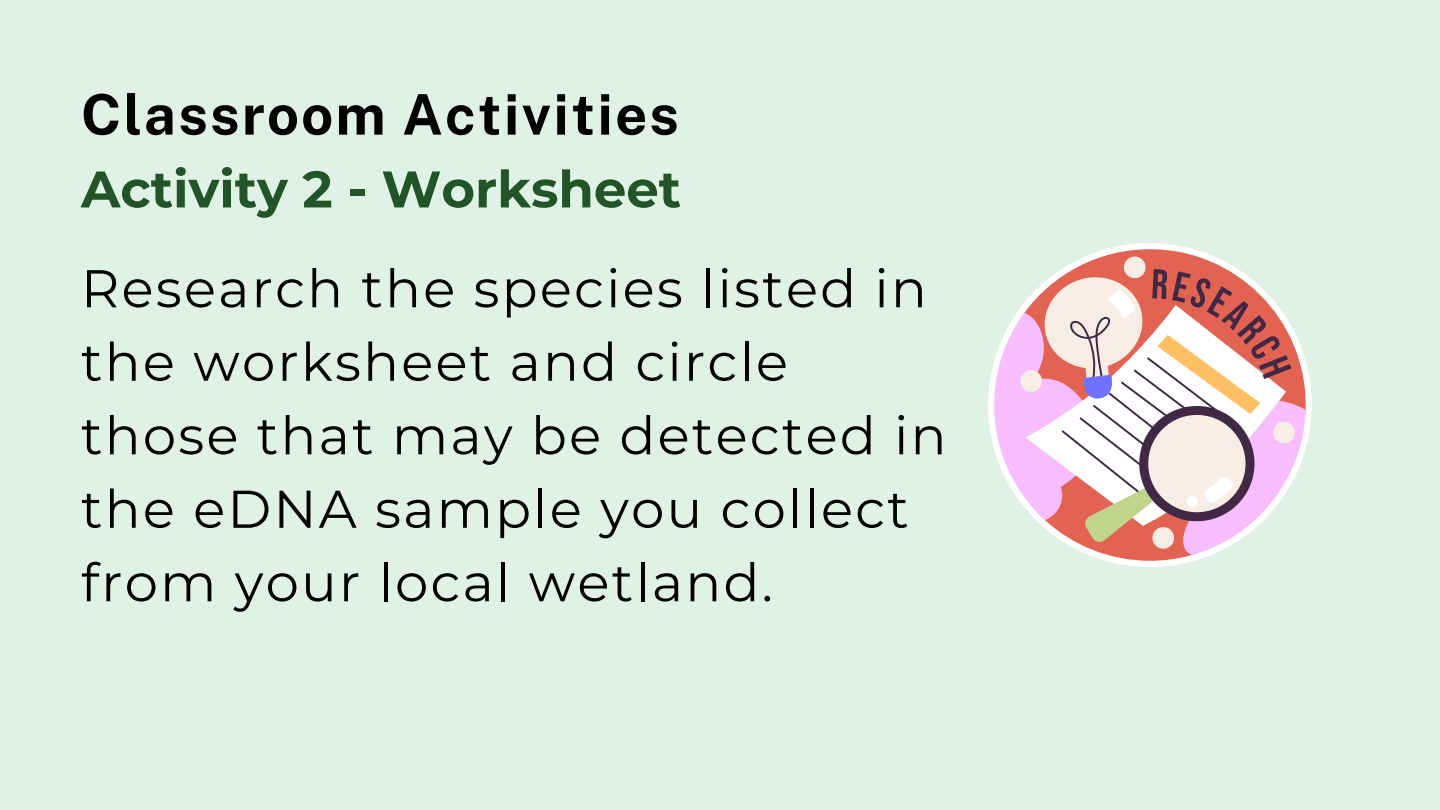
<style>
.page{position:relative;width:1440px;height:810px;background:#e0f1e5}
.page>*{position:absolute;margin:0;border:0;box-sizing:border-box;transform-origin:0 0}
.t1{font:700 56px "Public Sans";letter-spacing:.04em;color:#000}
.t2{font:53px/73.5px "Montserrat";letter-spacing:.04em;color:#000}
.t3{font:700 51.4px "Montserrat";color:#215427}
</style>
<div class="page">
<svg style="left:988px;top:243px;width:324px;height:324px"></svg>
<svg style="left:1005px;top:249px;width:301px;height:312px"></svg>
<svg style="left:994px;top:257px;width:312px;height:298px;background:#e3c0c4"></svg>
<p class="t1" style="left:81px;top:81px;width:599px">Classroom Activities</p>
<h1 class="t3" style="left:81px;top:158px;width:602px">Activity 2 - Worksheet</h1>
<h1 class="t2" style="left:81px;top:252px;width:867px">Research the species listed in the worksheet and circle those that may be detected in the eDNA sample you collect from your local wetland.</h1>
</div>
